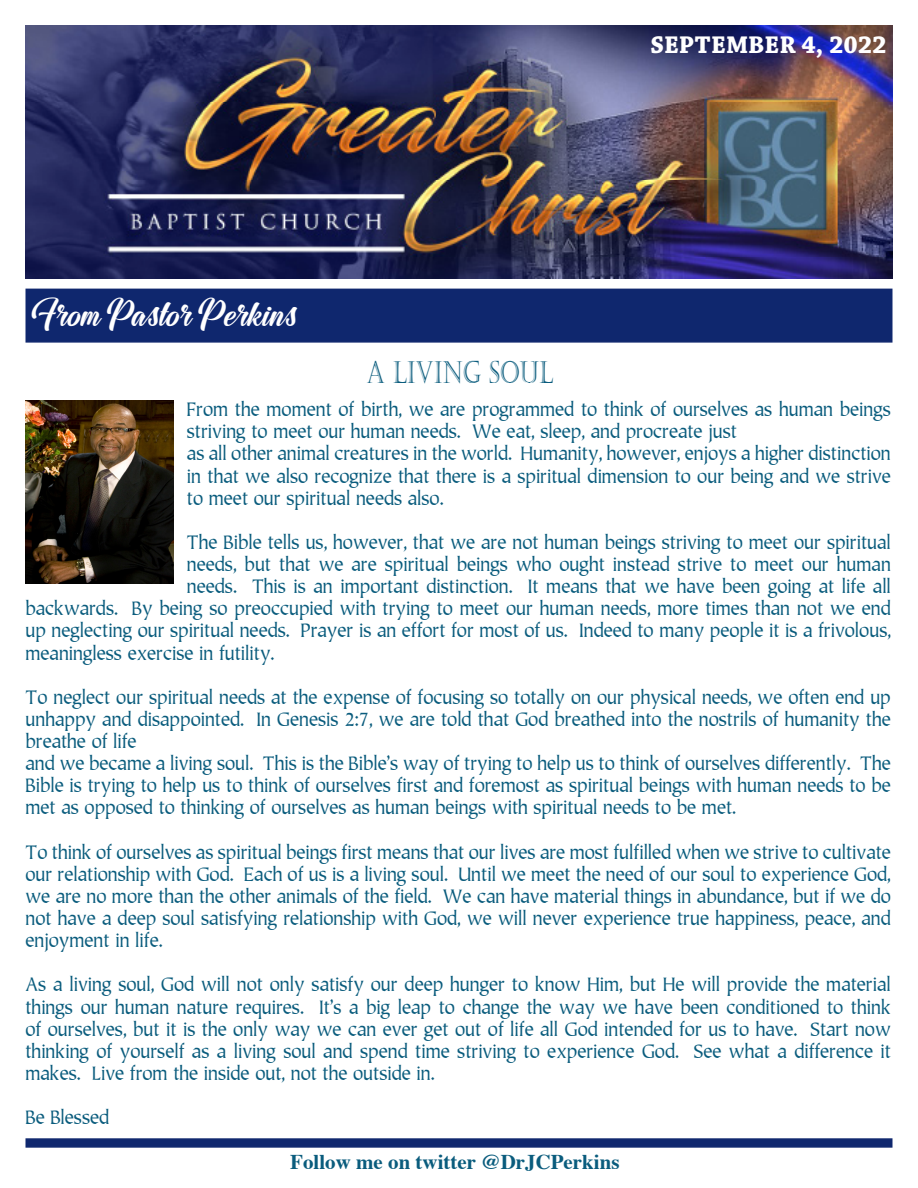
<style>
.page{position:relative;width:918px;height:1188px;background:#fff}
.page>*{position:absolute;margin:0;border:0;box-sizing:border-box;transform-origin:0 0}
.t1{font:31.5px "Jodie Garland";color:#fff}
.t2{font:30.75px "Castellar";color:#0a5c7d;scale:.73 1}
.t3{font:700 25.5px "Chaparral Pro";color:#fff}
.t4{font:700 21px "Times";color:#0a5c7d}
.t5{font:18.75px/22.2px "Tiepolo ICG Book";color:#0a5c7d;text-align:justify;scale:.93 1}
</style>
<div class="page">
<img style="left:26px;top:26px;width:866px;height:253px">
<div style="left:26px;top:1138px;width:866px;height:10px;background:#0f276e;border:2px solid #0f276e"></div>
<div style="left:26px;top:289px;width:866px;height:54px;background:#0f276e;border:2px solid #0f276e"></div>
<img style="left:26px;top:401px;width:147px;height:182px">
<p class="t1" style="left:32px;top:291px;width:268px">From Pastor Perkins</p>
<p class="t2" style="left:366px;top:355px;width:257px">A LIVING SOUL</p>
<p class="t3" style="left:650px;top:30px;width:238px">SEPTEMBER 4, 2022</p>
<p class="t5" style="left:187px;top:398px;width:758px">From the moment of birth, we are programmed to think of ourselves as human beings striving to meet our human needs. We eat, sleep, and procreate just</p>
<p class="t5" style="left:187px;top:442px;width:758px">as all other animal creatures in the world. Humanity, however, enjoys a higher distinction in that we also recognize that there is a spiritual dimension to our being and we strive to meet our spiritual needs also.</p>
<p class="t5" style="left:187px;top:531px;width:759px">The Bible tells us, however, that we are not human beings striving to meet our spiritual</p>
<p class="t5" style="left:187px;top:553px;width:759px">needs, but that we are spiritual beings who ought instead strive to meet our human</p>
<p class="t5" style="left:187px;top:575px;width:759px">needs. This is an important distinction. It means that we have been going at life all</p>
<p class="t5" style="left:26px;top:597px;width:932px">backwards. By being so preoccupied with trying to meet our human needs, more times than not we end</p>
<p class="t5" style="left:26px;top:619px;width:932px">up neglecting our spiritual needs. Prayer is an effort for most of us. Indeed to many people it is a frivolous,</p>
<p class="t5" style="left:26px;top:641px;width:269px">meaningless exercise in futility.</p>
<p class="t5" style="left:26px;top:686px;width:932px">To neglect our spiritual needs at the expense of focusing so totally on our physical needs, we often end up unhappy and disappointed. In Genesis 2:7, we are told that God breathed into the nostrils of humanity the breathe of life</p>
<p class="t5" style="left:26px;top:752px;width:932px">and we became a living soul. This is the Bible’s way of trying to help us to think of ourselves differently. The Bible is trying to help us to think of ourselves first and foremost as spiritual beings with human needs to be met as opposed to thinking of ourselves as human beings with spiritual needs to be met.</p>
<p class="t5" style="left:26px;top:841px;width:932px">To think of ourselves as spiritual beings first means that our lives are most fulfilled when we strive to cultivate our relationship with God. Each of us is a living soul. Until we meet the need of our soul to experience God, we are no more than the other animals of the field. We can have material things in abundance, but if we do not have a deep soul satisfying relationship with God, we will never experience true happiness, peace, and enjoyment in life.</p>
<p class="t5" style="left:26px;top:973px;width:932px">As a living soul, God will not only satisfy our deep hunger to know Him, but He will provide the material things our human nature requires. It’s a big leap to change the way we have been conditioned to think of ourselves, but it is the only way we can ever get out of life all God intended for us to have. Start now thinking of yourself as a living soul and spend time striving to experience God. See what a difference it makes. Live from the inside out, not the outside in.</p>
<p class="t5" style="left:26px;top:1106px;width:91px">Be Blessed</p>
<p class="t4" style="left:290px;top:1142px;width:331px">Follow me on twitter @DrJCPerkins</p>
</div>
